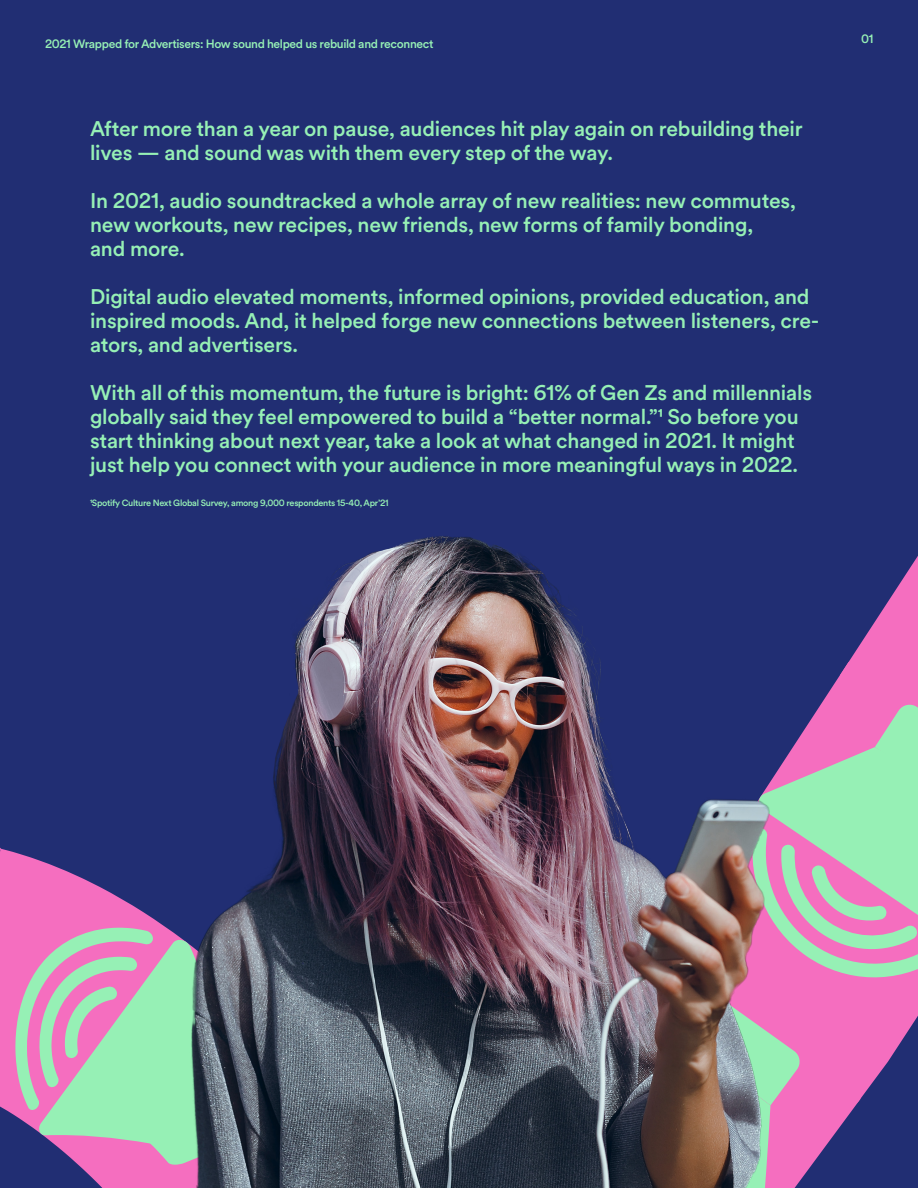
<style>
.page{position:relative;width:918px;height:1188px;background:#212e73}
.page>*{position:absolute;margin:0;border:0;box-sizing:border-box;transform-origin:0 0}
.t1{font:500 21px/24px "Circular Spotify Text";letter-spacing:-.01em;color:#96f0b5}
.t2{font:500 12px "Circular Spotify Text";letter-spacing:-.03em;color:#96f0b5}
.t3{font:500 9px "Circular Spotify Text";letter-spacing:-.03em;color:#96f0b5}
</style>
<div class="page">
<svg style="left:0;top:849px;width:167px;height:267px;fill:#f56ebf"></svg>
<svg style="left:15px;top:928px;width:169px;height:260px;background:#b1aeb3"></svg>
<svg style="left:0;top:847px;width:1px;height:222px"></svg>
<svg style="left:861px;top:985px;width:57px;height:113px;fill:#f56ebf"></svg>
<svg style="left:780px;top:556px;width:138px;height:429px"></svg>
<svg style="left:780px;top:952px;width:81px;height:227px;fill:#f56ebf"></svg>
<svg style="left:780px;top:996px;width:21px;height:192px;background:#e581bc"></svg>
<img style="left:184px;top:536px;width:596px;height:652px">
<p class="t2" style="left:45px;top:36px;width:390px">2021 Wrapped for Advertisers: How sound helped us rebuild and reconnect</p>
<p class="t1" style="left:90px;top:117px;width:714px">After more than a year on pause, audiences hit play again on rebuilding their lives — and sound was with them every step of the way.</p>
<p class="t1" style="left:90px;top:189px;width:707px">In 2021, audio soundtracked a whole array of new realities: new commutes, new workouts, new recipes, new friends, new forms of family bonding,</p>
<p class="t1" style="left:90px;top:237px;width:96px">and more.</p>
<p class="t1" style="left:90px;top:285px;width:731px">Digital audio elevated moments, informed opinions, provided education, and inspired moods. And, it helped forge new connections between listeners, cre&shy;ators, and advertisers.</p>
<p class="t1" style="left:90px;top:381px;width:724px">With all of this momentum, the future is bright: 61% of Gen Zs and millennials globally said they feel empowered to build a “better normal.”¹ So before you start thinking about next year, take a look at what changed in 2021. It might just help you connect with your audience in more meaningful ways in 2022.</p>
<p class="t3" style="left:90px;top:497px;width:300px">¹Spotify Culture Next Global Survey, among 9,000 respondents 15-40, Apr’21</p>
<p class="t2" style="left:861px;top:31px;width:14px">01</p>
</div>
